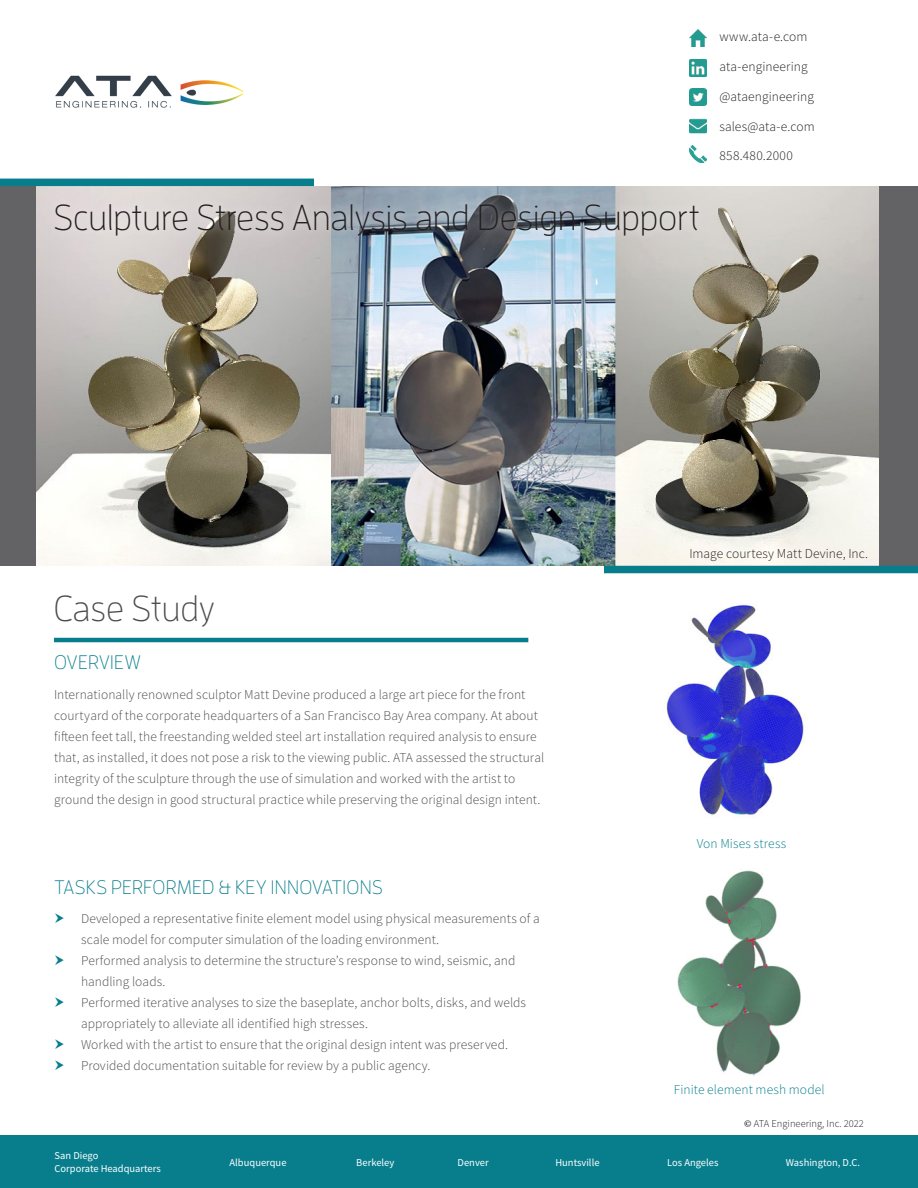
<style>
.page{position:relative;width:918px;height:1188px;background:#fff}
.page>*{position:absolute;margin:0;border:0;box-sizing:border-box;transform-origin:0 0}
.t1{font:300 36px "Enzo OT";letter-spacing:-.005em;color:#231f20}
.t2{font:300 36px "Enzo OT";color:#4b4c4d}
.t3{font:300 19.5px "Enzo OT";letter-spacing:.015em;color:#087e8d}
.t4{font:300 13.5px/21px "Source Sans Pro";letter-spacing:.005em;color:#4b4c4d}
.Blue_Bullets_Black_T{font:300 13.5px "Source Sans Pro";letter-spacing:.01em;color:#231f20}
.t5{font:300 13.5px "Source Sans Pro";letter-spacing:.01em;color:#087e8d}
.t6{font:10.5px "Source Sans Pro";color:#fff}
.t7{font:300 10.5px "Source Sans Pro";color:#231f20}
.s1{font-family:"Minion Pro";font-weight:600}
</style>
<div class="page">
<div style="left:0;top:186px;width:918px;height:380px;background:#636366"></div>
<img style="left:36px;top:186px;width:842px;height:380px">
<img style="left:677px;top:870px;width:124px;height:206px">
<img style="left:666px;top:604px;width:139px;height:211px">
<img style="left:55px;top:75px;width:189px;height:32px">
<div style="left:46px;top:195px;width:661px;height:50px;background:#fff;opacity:.75"></div>
<hr style="left:54px;top:638px;width:474px;height:4px;background:#087e8d">
<div style="left:604px;top:566px;width:314px;height:7px;background:#087e8d"></div>
<div style="left:0;top:179px;width:314px;height:7px;background:#087e8d"></div>
<img style="left:690px;top:89px;width:17px;height:17px">
<img style="left:690px;top:60px;width:17px;height:17px">
<img style="left:690px;top:118px;width:17px;height:16px">
<img style="left:690px;top:30px;width:17px;height:17px">
<img style="left:690px;top:146px;width:17px;height:17px">
<div style="left:0;top:1136px;width:918px;height:52px;background:#087e8d"></div>
<p class="t1" style="left:54px;top:196px;width:648px">Sculpture Stress Analysis and Design Support</p>
<p class="Blue_Bullets_Black_T" style="left:719px;top:29px;width:90px">www.ata-e.com</p>
<p class="Blue_Bullets_Black_T" style="left:719px;top:58px;width:90px">ata-engineering</p>
<p class="Blue_Bullets_Black_T" style="left:719px;top:88px;width:96px">@ataengineering</p>
<p class="Blue_Bullets_Black_T" style="left:719px;top:118px;width:97px">sales@ata-e.com</p>
<p class="Blue_Bullets_Black_T" style="left:719px;top:148px;width:75px">858.480.2000</p>
<p class="t2" style="left:54px;top:587px;width:163px">Case Study</p>
<p class="t3" style="left:54px;top:651px;width:88px">OVERVIEW</p>
<p class="t4" style="left:54px;top:684px;width:492px">Internationally renowned sculptor Matt Devine produced a large art piece for the front courtyard of the corporate headquarters of a San Francisco Bay Area company. At about fifteen feet tall, the freestanding welded steel art installation required analysis to ensure that, as installed, it does not pose a risk to the viewing public. ATA assessed the structural integrity of the sculpture through the use of simulation and worked with the artist to ground the design in good structural practice while preserving the original design intent.</p>
<p class="t3" style="left:54px;top:875px;width:330px">TASKS PERFORMED &amp; KEY INNOVATIONS</p>
<p class="t4" style="left:81px;top:908px;width:460px">Developed a representative finite element model using physical measurements of a scale model for computer simulation of the loading environment.</p>
<p class="t4" style="left:81px;top:950px;width:436px">Performed analysis to determine the structure’s response to wind, seismic, and handling loads.</p>
<p class="t4" style="left:81px;top:992px;width:447px">Performed iterative analyses to size the baseplate, anchor bolts, disks, and welds appropriately to alleviate all identified high stresses.</p>
<p class="t4" style="left:81px;top:1034px;width:429px">Worked with the artist to ensure that the original design intent was preserved.</p>
<p class="t4" style="left:81px;top:1055px;width:351px">Provided documentation suitable for review by a public agency.</p>
<p class="Blue_Bullets_Black_T" style="left:689px;top:546px;width:180px">Image courtesy Matt Devine, Inc.</p>
<p class="t5" style="left:697px;top:835px;width:91px">Von Mises stress</p>
<p class="t5" style="left:674px;top:1082px;width:152px">Finite element mesh model</p>
<p class="t7" style="left:744px;top:1117px;width:121px"><span class="s1">©</span> ATA Engineering, Inc. 2022</p>
<p class="t6" style="left:55px;top:1149px;width:45px">San Diego</p>
<p class="t6" style="left:55px;top:1162px;width:108px">Corporate Headquarters</p>
<p class="t6" style="left:230px;top:1156px;width:58px">Albuquerque</p>
<p class="t6" style="left:356px;top:1156px;width:40px">Berkeley</p>
<p class="t6" style="left:458px;top:1156px;width:33px">Denver</p>
<p class="t6" style="left:555px;top:1156px;width:46px">Huntsville</p>
<p class="t6" style="left:667px;top:1156px;width:53px">Los Angeles</p>
<p class="t6" style="left:786px;top:1156px;width:76px">Washington, D.C.</p>
</div>
